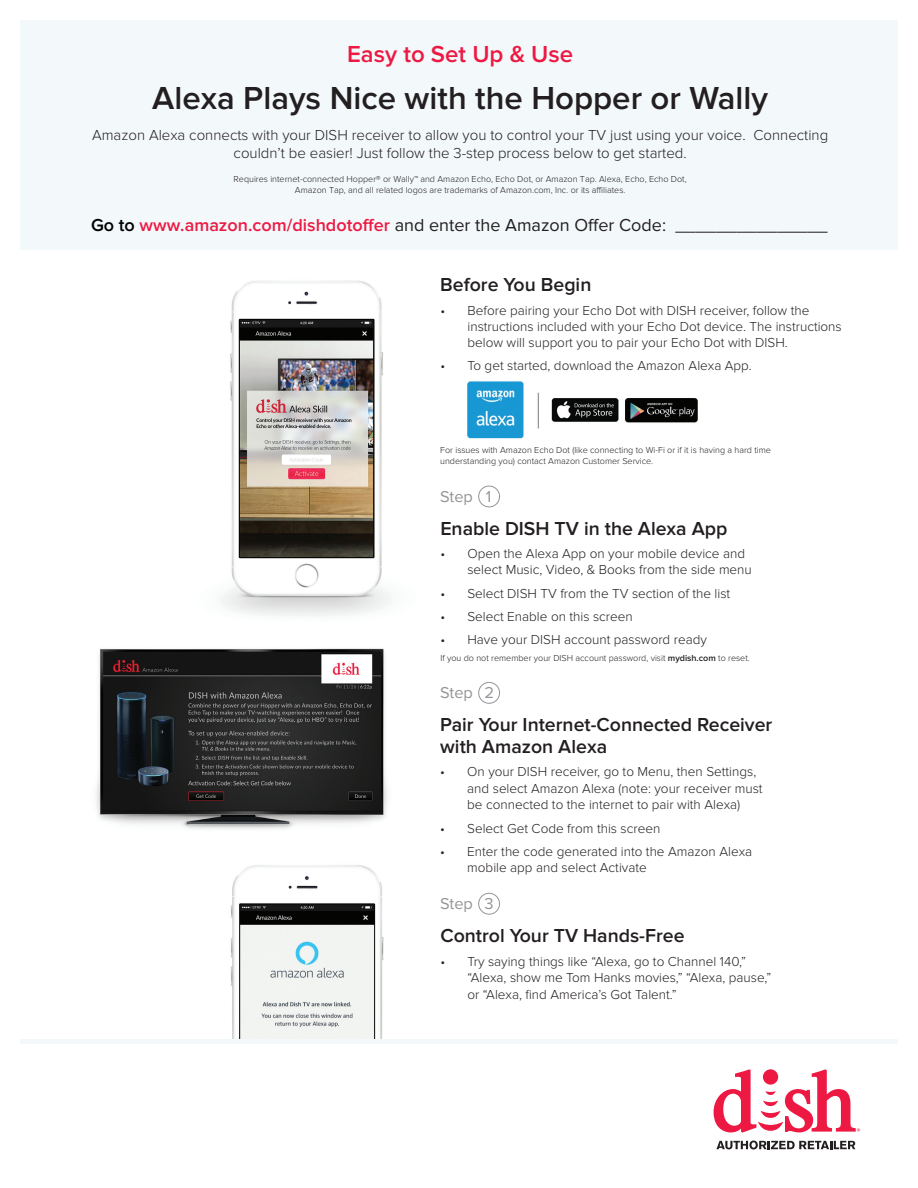
<style>
.page{position:relative;width:918px;height:1188px;background:#fff}
.page>*{position:absolute;margin:0;border:0;box-sizing:border-box;transform-origin:0 0}
.t1{font:600 33px "Proxima Nova";color:#231f20}
.t2{font:600 24px "Proxima Nova";color:#ed1943}
.t3{font:600 19.5px/22.5px "Proxima Nova";color:#231f20}
.t4{font:18px "Proxima Nova";color:#231f20}
.t5{font:16.35px "Proxima Nova";color:#939598}
.t6{font:300 15px/18px "Proxima Nova";color:#231f20;text-align:center}
.t7{font:300 13.5px/16.5px "Proxima Nova";color:#231f20}
.t8{font:300 9px/10.8px "Proxima Nova";color:#231f20;text-align:center}
.s1{font-weight:600;color:#000}
.s2{font-weight:600;color:#ed1943}
.s3{font-weight:600}
</style>
<div class="page">
<img style="left:96px;top:648px;width:292px;height:181px">
<img style="left:221px;top:280px;width:279px;height:336px">
<img style="left:84px;top:865px;width:442px;height:175px">
<div style="left:20px;top:20px;width:878px;height:230px;background:#f3f8fa"></div>
<hr style="left:20px;top:1040px;width:878px;height:4px;background:#f3f8fa">
<div style="left:478px;top:486px;width:22px;height:21px;border:1px solid #939598;border-radius:50%"></div>
<div style="left:478px;top:893px;width:22px;height:22px;border:1px solid #939598;border-radius:50%"></div>
<div style="left:478px;top:682px;width:22px;height:22px;border:1px solid #939598;border-radius:50%"></div>
<svg style="left:716px;top:1141px;width:139px;height:8px"></svg>
<svg style="left:714px;top:1069px;width:146px;height:64px"></svg>
<img style="left:460px;top:369px;width:238px;height:82px">
<p class="t2" style="left:347px;top:41px;width:228px">Easy to Set Up &amp; Use</p>
<p class="t1" style="left:152px;top:79px;width:617px">Alexa Plays Nice with the Hopper or Wally</p>
<p class="t6" style="left:92px;top:126px;width:738px">Amazon Alexa connects with your DISH receiver to allow you to control your TV just using your voice. Connecting couldn’t be easier! Just follow the 3-step process below to get started.</p>
<p class="t8" style="left:234px;top:174px;width:455px">Requires internet-connected Hopper® or Wally™ and Amazon Echo, Echo Dot, or Amazon Tap. Alexa, Echo, Echo Dot,<br>Amazon Tap, and all related logos are trademarks of Amazon.com, Inc. or its affiliates.</p>
<p class="t4" style="left:91px;top:215px;width:738px"><span class="s1">Go to</span> <span class="s2">www.amazon.com/dishdotoffer</span> and enter the Amazon Offer Code: _______________</p>
<p class="t3" style="left:440px;top:273px;width:153px">Before You Begin</p>
<p class="t7" style="left:468px;top:302px;width:376px;text-indent:-27px">• Before pairing your Echo Dot with DISH receiver, follow the instructions included with your Echo Dot device. The instructions below will support you to pair your Echo Dot with DISH.</p>
<p class="t7" style="left:441px;top:358px;width:313px">• To get started, download the Amazon Alexa App.</p>
<p class="t8" style="left:440px;top:445px;width:332px;text-align:left">For issues with Amazon Echo Dot (like connecting to Wi-Fi or if it is having a hard time understanding you) contact Amazon Customer Service.</p>
<p class="t5" style="left:440px;top:487px;width:34px">Step</p>
<p class="t5" style="left:486px;top:487px;width:7px">1</p>
<p class="t3" style="left:440px;top:517px;width:289px">Enable DISH TV in the Alexa App</p>
<p class="t7" style="left:467px;top:545px;width:286px;text-indent:-27px">• Open the Alexa App on your mobile device and select Music, Video, &amp; Books from the side menu</p>
<p class="t7" style="left:440px;top:585px;width:291px">• Select DISH TV from the TV section of the list</p>
<p class="t7" style="left:440px;top:608px;width:194px">• Select Enable on this screen</p>
<p class="t7" style="left:440px;top:631px;width:268px">• Have your DISH account password ready</p>
<p class="t8" style="left:440px;top:652px;width:311px">If you do not remember your DISH account password, visit <span class="s3">mydish.com</span> to reset.</p>
<p class="t5" style="left:440px;top:683px;width:34px">Step</p>
<p class="t5" style="left:485px;top:683px;width:11px">2</p>
<p class="t3" style="left:440px;top:713px;width:334px">Pair Your Internet-Connected Receiver with Amazon Alexa</p>
<p class="t7" style="left:467px;top:764px;width:297px;text-indent:-27px">• On your DISH receiver, go to Menu, then Settings, and select Amazon Alexa (note: your receiver must be connected to the internet to pair with Alexa)</p>
<p class="t7" style="left:440px;top:820px;width:222px">• Select Get Code from this screen</p>
<p class="t7" style="left:467px;top:843px;width:286px;text-indent:-27px">• Enter the code generated into the Amazon Alexa mobile app and select Activate</p>
<p class="t5" style="left:440px;top:894px;width:34px">Step</p>
<p class="t5" style="left:484px;top:894px;width:11px">3</p>
<p class="t3" style="left:440px;top:925px;width:246px">Control Your TV Hands-Free</p>
<p class="t7" style="left:467px;top:953px;width:306px;text-indent:-27px">• Try saying things like “Alexa, go to Channel 140,” “Alexa, show me Tom Hanks movies,” “Alexa, pause,” or “Alexa, find America’s Got Talent.”</p>
</div>
